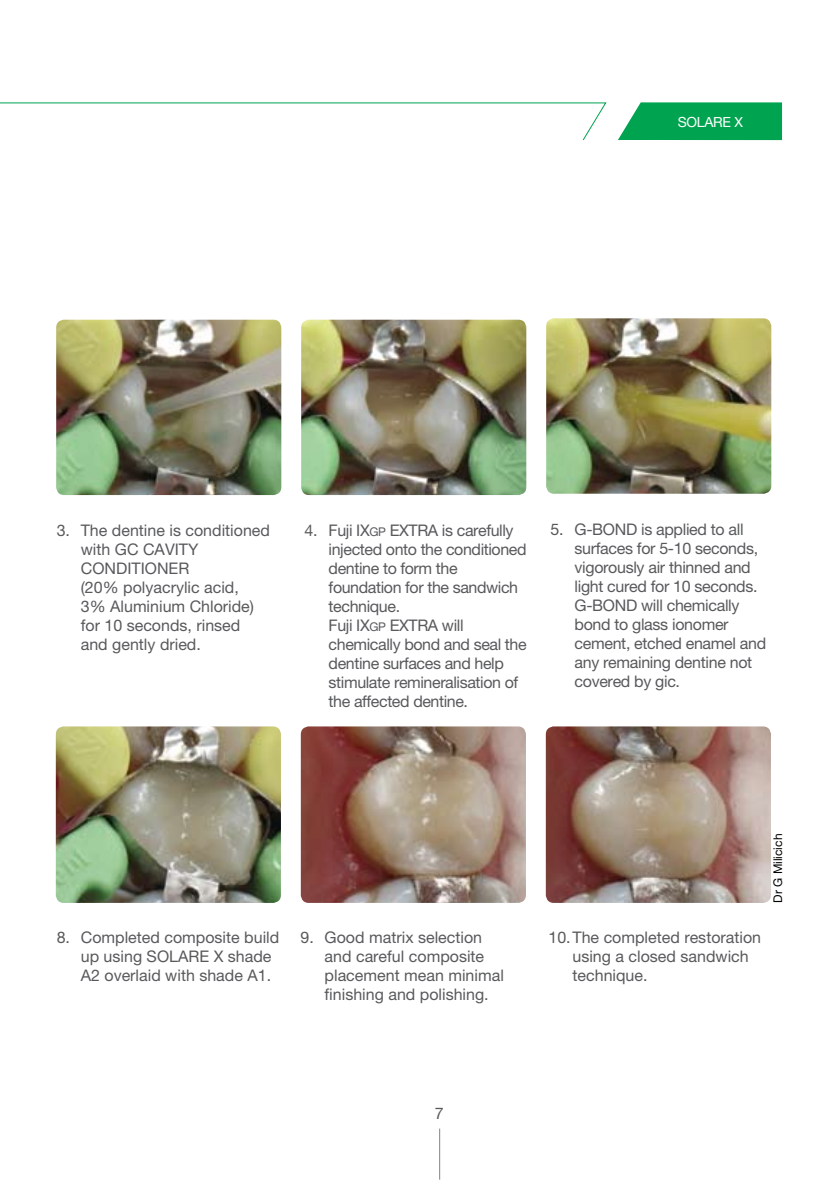
<style>
.page{position:relative;width:840px;height:1191px;background:#fff}
.page>*{position:absolute;margin:0;border:0;box-sizing:border-box;transform-origin:0 0}
.t1{font:16px/19px "Helvetica Neue";letter-spacing:-.02em;color:#58595b}
.t2{font:16px/19px "Helvetica Neue";color:#58595b}
.t3{font:14px "Helvetica Neue";letter-spacing:-.02em;color:#fff}
.t4{font:12px "Helvetica Neue";color:#000}
.s1{font-size:12px}
</style>
<div class="page">
<hr style="left:439px;top:1128px;width:1px;height:51px;background:#808285">
<svg style="left:618px;top:102px;width:163px;height:38px;background:#14aa5c"></svg>
<svg style="left:0;top:102px;width:607px;height:39px"></svg>
<img style="left:56px;top:726px;width:225px;height:177px">
<img style="left:545px;top:726px;width:225px;height:177px">
<img style="left:300px;top:726px;width:225px;height:177px">
<img style="left:546px;top:318px;width:224px;height:176px">
<img style="left:56px;top:320px;width:225px;height:175px">
<img style="left:301px;top:320px;width:225px;height:175px">
<p class="t3" style="left:677px;top:113px;width:67px">SOLARE X</p>
<p class="t2" style="left:81px;top:520px;width:191px;text-indent:-24px">3. The dentine is conditioned with GC CAVITY<br>CONDITIONER<br>(20% polyacrylic acid,<br>3% Aluminium Chloride) for 10 seconds, rinsed and gently dried.</p>
<p class="t1" style="left:328px;top:520px;width:199px;text-indent:-24px">4. Fuji IX<span class="s1">GP</span> EXTRA is carefully injected onto the conditioned dentine to form the foundation for the sandwich technique.<br>Fuji IX<span class="s1">GP</span> EXTRA will chemically bond and seal the dentine surfaces and help stimulate remineralisation of the affected dentine.</p>
<p class="t1" style="left:574px;top:519px;width:193px;text-indent:-24px">5. G-BOND is applied to all surfaces for 5-10 seconds, vigorously air thinned and light cured for 10 seconds.<br>G-BOND will chemically bond to glass ionomer cement, etched enamel and any remaining dentine not covered by gic.</p>
<p class="t2" style="left:81px;top:927px;width:200px;text-indent:-24px">8. Completed composite build up using SOLARE X shade<br>A2 overlaid with shade A1.</p>
<p class="t2" style="left:324px;top:927px;width:181px;text-indent:-24px">9. Good matrix selection and careful composite placement mean minimal finishing and polishing.</p>
<p class="t2" style="left:572px;top:927px;width:190px;text-indent:-24px">10.The completed restoration using a closed sandwich technique.</p>
<p class="t4" style="left:770px;top:902px;width:70px;rotate:-90deg">Dr G Milicich</p>
<p class="t1" style="left:434px;top:1103px;width:10px">7</p>
</div>
